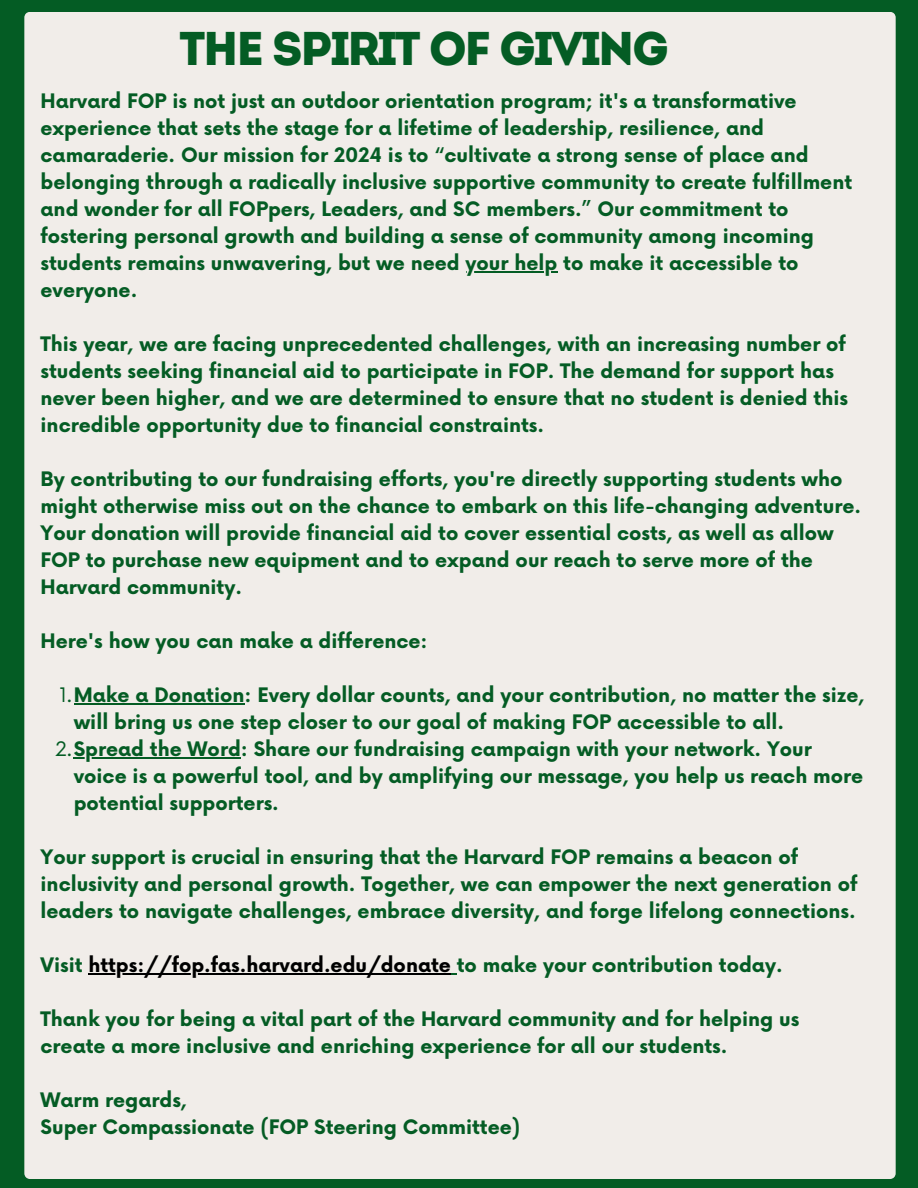
<style>
.page{position:relative;width:918px;height:1188px;background:#045c24}
.page>*{position:absolute;margin:0;border:0;box-sizing:border-box;transform-origin:0 0}
.t1{font:47.25px "Intro";letter-spacing:-.055em;color:#045c24}
.t2{font:700 19.5px/27px "Now";color:#045c24}
.t3{font:700 19.5px "Now";color:#000}
.s1{font-weight:400}
.s2{color:#045c24}
</style>
<div class="page">
<div style="left:24px;top:12px;width:872px;height:1167px;background:#f1ede9"></div>
<hr style="left:466px;top:271px;width:91px;height:1px;background:#045c24">
<hr style="left:74px;top:703px;width:171px;height:1px;background:#045c24">
<hr style="left:74px;top:757px;width:167px;height:1px;background:#045c24">
<hr style="left:88px;top:973px;width:363px;height:1px;background:#000">
<h1 class="t1" style="left:179px;top:29px;width:492px">THE SPIRIT OF GIVING</h1>
<h2 class="t2" style="left:41px;top:89px;width:813px">Harvard FOP is not just an outdoor orientation program; it's a transformative experience that sets the stage for a lifetime of leadership, resilience, and camaraderie. Our mission for 2024 is to “cultivate a strong sense of place and belonging through a radically inclusive supportive community to create fulfillment and wonder for all FOPpers, Leaders, and SC members.” Our commitment to fostering personal growth and building a sense of community among incoming students remains unwavering, but we need your help to make it accessible to</h2>
<h2 class="t2" style="left:41px;top:278px;width:98px">everyone.</h2>
<h2 class="t2" style="left:41px;top:332px;width:809px">This year, we are facing unprecedented challenges, with an increasing number of students seeking financial aid to participate in FOP. The demand for support has never been higher, and we are determined to ensure that no student is denied this incredible opportunity due to financial constraints.</h2>
<h2 class="t2" style="left:41px;top:467px;width:822px">By contributing to our fundraising efforts, you're directly supporting students who might otherwise miss out on the chance to embark on this life-changing adventure.<br>Your donation will provide financial aid to cover essential costs, as well as allow</h2>
<h2 class="t2" style="left:41px;top:548px;width:774px">FOP to purchase new equipment and to expand our reach to serve more of the<br>Harvard community.</h2>
<h2 class="t2" style="left:41px;top:629px;width:389px">Here's how you can make a difference:</h2>
<h2 class="t2" style="left:60px;top:683px;width:806px"><span class="s1">1.</span>Make a Donation: Every dollar counts, and your contribution, no matter the size,</h2>
<h2 class="t2" style="left:74px;top:710px;width:712px">will bring us one step closer to our goal of making FOP accessible to all.</h2>
<p class="t2" style="left:74px;top:737px;width:791px;text-indent:-19px"><span class="s1">2.</span>Spread the Word: Share our fundraising campaign with your network. Your voice is a powerful tool, and by amplifying our message, you help us reach more potential supporters.</p>
<p class="t2" style="left:41px;top:845px;width:818px">Your support is crucial in ensuring that the Harvard FOP remains a beacon of inclusivity and personal growth. Together, we can empower the next generation of leaders to navigate challenges, embrace diversity, and forge lifelong connections.</p>
<h2 class="t3" style="left:41px;top:954px;width:744px"><span class="s2">Visit</span> https://fop.fas.harvard.edu/donate <span class="s2">to make your contribution today.</span></h2>
<h2 class="t2" style="left:41px;top:1007px;width:760px">Thank you for being a vital part of the Harvard community and for helping us</h2>
<h2 class="t2" style="left:41px;top:1034px;width:688px">create a more inclusive and enriching experience for all our students.</h2>
<h2 class="t2" style="left:41px;top:1088px;width:148px">Warm regards,</h2>
<h2 class="t2" style="left:41px;top:1115px;width:481px">Super Compassionate (FOP Steering Committee)</h2>
</div>
